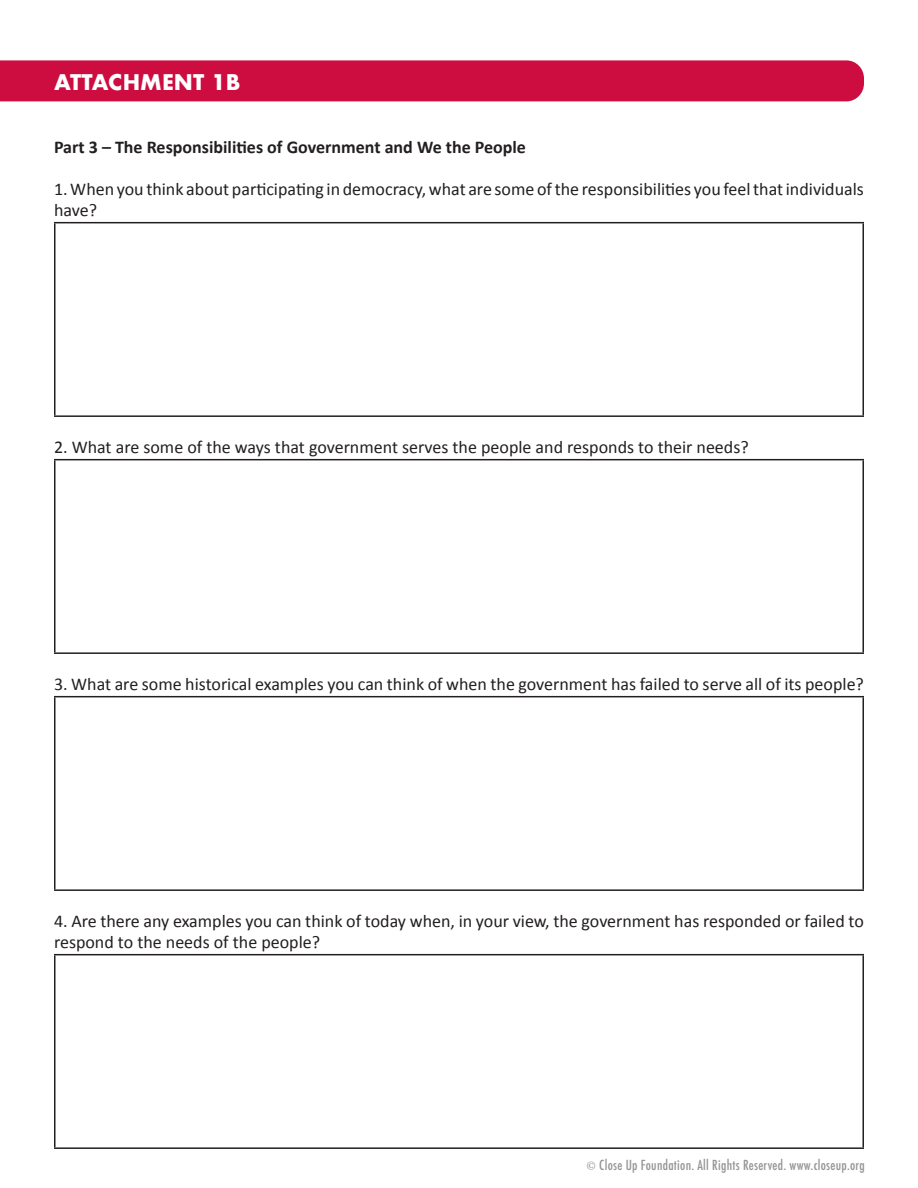
<style>
.page{position:relative;width:918px;height:1188px;background:#fff}
.page>*{position:absolute;margin:0;border:0;box-sizing:border-box;transform-origin:0 0}
.t1{font:700 21px "Futura";color:#fff}
.t2{font:18px/21px "Calibri";color:#231f20}
.t3{font:700 18px "Calibri";color:#231f20}
.t4{font:500 condensed 13.5px "Futura";letter-spacing:.02em;color:#939598}
.s1{font-family:"Minion Pro";font-weight:400;font-stretch:normal}
</style>
<div class="page">
<div style="left:0;top:60px;width:864px;height:41px;background:#cd0d40"></div>
<hr style="left:54px;top:222px;width:810px;height:1px;background:#231f20">
<hr style="left:54px;top:223px;width:2px;height:192px;background:#231f20">
<hr style="left:862px;top:223px;width:2px;height:192px;background:#231f20">
<hr style="left:54px;top:415px;width:810px;height:2px;background:#231f20">
<hr style="left:54px;top:459px;width:810px;height:1px;background:#231f20">
<hr style="left:54px;top:460px;width:2px;height:192px;background:#231f20">
<hr style="left:862px;top:460px;width:2px;height:192px;background:#231f20">
<hr style="left:54px;top:652px;width:810px;height:2px;background:#231f20">
<hr style="left:54px;top:696px;width:810px;height:1px;background:#231f20">
<hr style="left:54px;top:697px;width:2px;height:192px;background:#231f20">
<hr style="left:862px;top:697px;width:2px;height:192px;background:#231f20">
<hr style="left:54px;top:889px;width:810px;height:2px;background:#231f20">
<hr style="left:54px;top:954px;width:810px;height:1px;background:#231f20">
<hr style="left:54px;top:955px;width:2px;height:192px;background:#231f20">
<hr style="left:862px;top:955px;width:2px;height:192px;background:#231f20">
<hr style="left:54px;top:1147px;width:810px;height:2px;background:#231f20">
<p class="t1" style="left:54px;top:67px;width:188px">ATTACHMENT 1B</p>
<p class="t3" style="left:54px;top:134px;width:474px">Part 3 – The Responsibilities of Government and We the People</p>
<p class="t2" style="left:54px;top:178px;width:811px">1. When you think about participating in democracy, what are some of the responsibilities you feel that individuals have?</p>
<p class="t2" style="left:54px;top:436px;width:696px">2. What are some of the ways that government serves the people and responds to their needs?</p>
<p class="t2" style="left:54px;top:673px;width:811px">3. What are some historical examples you can think of when the government has failed to serve all of its people?</p>
<p class="t2" style="left:54px;top:910px;width:811px">4. Are there any examples you can think of today when, in your view, the government has responded or failed to respond to the needs of the people?</p>
<p class="t4" style="left:586px;top:1157px;width:280px"><span class="s1">©</span> Close Up Foundation. All Rights Reserved. www.closeup.org</p>
</div>
